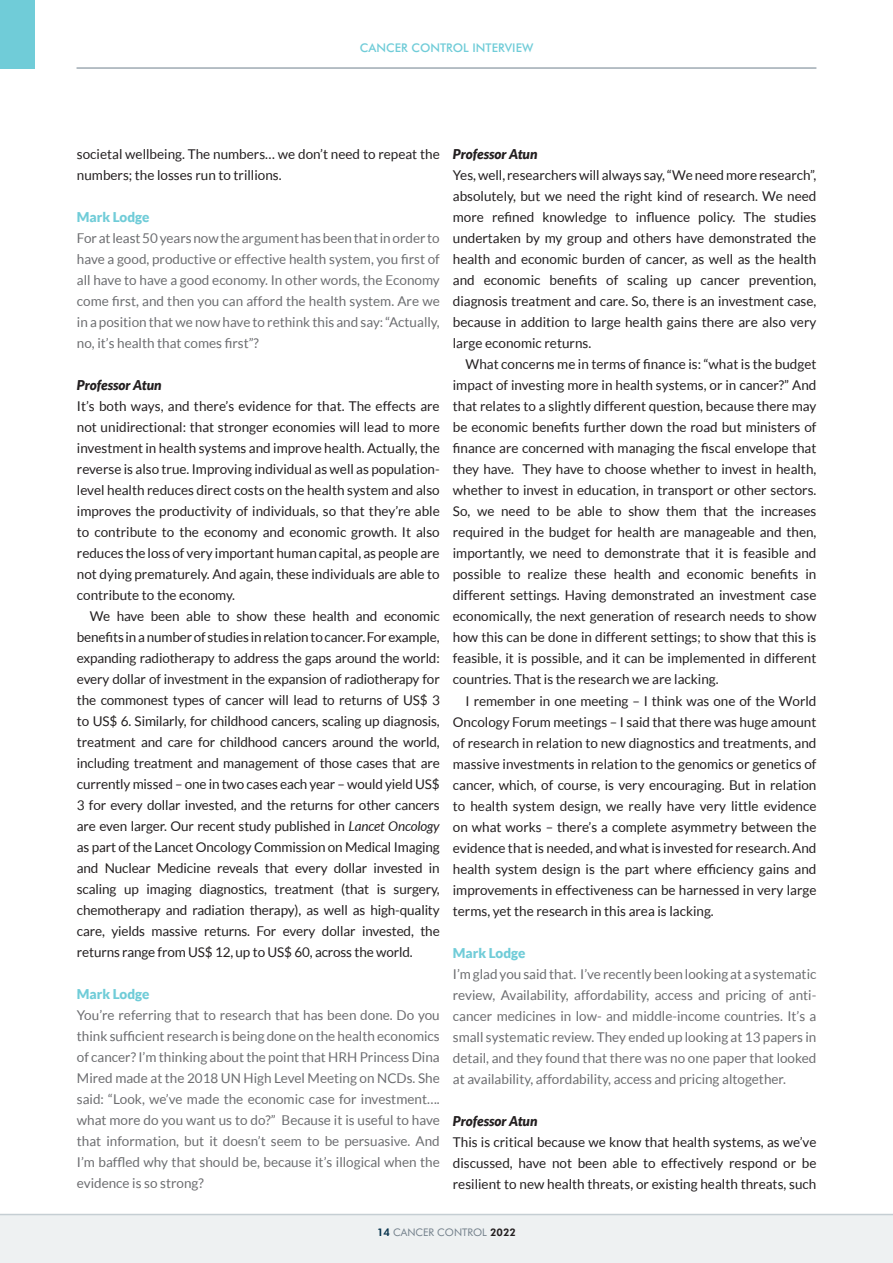
<style>
.page{position:relative;width:893px;height:1263px;background:#fff}
.page>*{position:absolute;margin:0;border:0;box-sizing:border-box;transform-origin:0 0}
.t1{font:13.5px/21px "Lato";color:#231f20;text-align:justify}
.t2{font:13.5px/21px "Lato";color:#6c6d70;text-align:justify}
.t3{font:italic 900 13.5px "Lato";color:#231f20}
.t4{font:900 13.5px "Lato";color:#70ccd8}
.t5{font:500 12px "Futura BT";color:#70ccd8}
.t6{font:10.5px "Futura BT";color:#727f8a}
.s1{font-style:italic}
.s2{font-weight:800;color:#04314b}
.s3{font-weight:800;color:#231f20}
</style>
<div class="page">
<div style="left:0;top:1214px;width:893px;height:49px;background:#eef1f2"></div>
<div style="left:0;top:0;width:34px;height:69px;background:#70ccd8"></div>
<hr style="left:77px;top:67px;width:739px;height:2px;background:#9faab2">
<hr style="left:0;top:1214px;width:893px;height:1px;background:#c5ced3">
<p class="t5" style="left:360px;top:40px;width:175px">CANCER CONTROL INTERVIEW</p>
<p class="t1" style="left:77px;top:144px;width:364px">societal wellbeing. The numbers… we don’t need to repeat the numbers; the losses run to trillions.</p>
<p class="t4" style="left:77px;top:209px;width:74px">Mark Lodge</p>
<p class="t2" style="left:77px;top:228px;width:364px">For at least 50 years now the argument has been that in order to have a good, productive or effective health system, you first of all have to have a good economy. In other words, the Economy come first, and then you can afford the health system. Are we in a position that we now have to rethink this and say: “Actually, no, it’s health that comes first”?</p>
<p class="t3" style="left:77px;top:377px;width:86px">Professor Atun</p>
<p class="t1" style="left:77px;top:396px;width:364px">It’s both ways, and there’s evidence for that. The effects are not unidirectional: that stronger economies will lead to more investment in health systems and improve health. Actually, the reverse is also true. Improving individual as well as population&shy;level health reduces direct costs on the health system and also improves the productivity of individuals, so that they’re able to contribute to the economy and economic growth. It also reduces the loss of very important human capital, as people are not dying prematurely. And again, these individuals are able to contribute to the economy.</p>
<p class="t1" style="left:77px;top:606px;width:364px;text-indent:13px">We have been able to show these health and economic benefits in a number of studies in relation to cancer. For example, expanding radiotherapy to address the gaps around the world: every dollar of investment in the expansion of radiotherapy for the commonest types of cancer will lead to returns of US$ 3 to US$ 6. Similarly, for childhood cancers, scaling up diagnosis, treatment and care for childhood cancers around the world, including treatment and management of those cases that are currently missed – one in two cases each year – would yield US$ 3 for every dollar invested, and the returns for other cancers are even larger. Our recent study published in <span class="s1">Lancet Oncology </span>as part of the Lancet Oncology Commission on Medical Imaging and Nuclear Medicine reveals that every dollar invested in scaling up imaging diagnostics, treatment (that is surgery, chemotherapy and radiation therapy), as well as high-quality care, yields massive returns. For every dollar invested, the returns range from US$ 12, up to US$ 60, across the world.</p>
<p class="t4" style="left:77px;top:986px;width:74px">Mark Lodge</p>
<p class="t2" style="left:77px;top:1005px;width:364px">You’re referring that to research that has been done. Do you think sufficient research is being done on the health economics of cancer? I’m thinking about the point that HRH Princess Dina Mired made at the 2018 UN High Level Meeting on NCDs. She said: “Look, we’ve made the economic case for investment…. what more do you want us to do?” Because it is useful to have that information, but it doesn’t seem to be persuasive. And I’m baffled why that should be, because it’s illogical when the evidence is so strong?</p>
<p class="t3" style="left:453px;top:146px;width:86px">Professor Atun</p>
<p class="t1" style="left:453px;top:165px;width:365px">Yes, well, researchers will always say, “We need more research”, absolutely, but we need the right kind of research. We need more refined knowledge to influence policy. The studies undertaken by my group and others have demonstrated the health and economic burden of cancer, as well as the health and economic benefits of scaling up cancer prevention, diagnosis treatment and care. So, there is an investment case, because in addition to large health gains there are also very large economic returns.</p>
<p class="t1" style="left:453px;top:354px;width:365px;text-indent:13px">What concerns me in terms of finance is: “what is the budget impact of investing more in health systems, or in cancer?” And that relates to a slightly different question, because there may be economic benefits further down the road but ministers of finance are concerned with managing the fiscal envelope that they have. They have to choose whether to invest in health, whether to invest in education, in transport or other sectors.<br>So, we need to be able to show them that the increases required in the budget for health are manageable and then, importantly, we need to demonstrate that it is feasible and possible to realize these health and economic benefits in different settings. Having demonstrated an investment case economically, the next generation of research needs to show how this can be done in different settings; to show that this is feasible, it is possible, and it can be implemented in different countries. That is the research we are lacking.</p>
<p class="t1" style="left:453px;top:690px;width:365px;text-indent:13px">I remember in one meeting – I think was one of the World Oncology Forum meetings – I said that there was huge amount of research in relation to new diagnostics and treatments, and massive investments in relation to the genomics or genetics of cancer, which, of course, is very encouraging. But in relation to health system design, we really have very little evidence on what works – there’s a complete asymmetry between the evidence that is needed, and what is invested for research. And health system design is the part where efficiency gains and improvements in effectiveness can be harnessed in very large terms, yet the research in this area is lacking.</p>
<p class="t4" style="left:453px;top:945px;width:74px">Mark Lodge</p>
<p class="t2" style="left:453px;top:963px;width:365px">I’m glad you said that. I’ve recently been looking at a systematic review, Availability, affordability, access and pricing of anti&shy;cancer medicines in low- and middle-income countries. It’s a small systematic review. They ended up looking at 13 papers in detail, and they found that there was no one paper that looked at availability, affordability, access and pricing altogether.</p>
<p class="t3" style="left:453px;top:1113px;width:86px">Professor Atun</p>
<p class="t1" style="left:453px;top:1131px;width:365px">This is critical because we know that health systems, as we’ve discussed, have not been able to effectively respond or be resilient to new health threats, or existing health threats, such</p>
<p class="t6" style="left:377px;top:1226px;width:140px"><span class="s2">14</span> CANCER CONTROL <span class="s3">2022</span></p>
</div>
